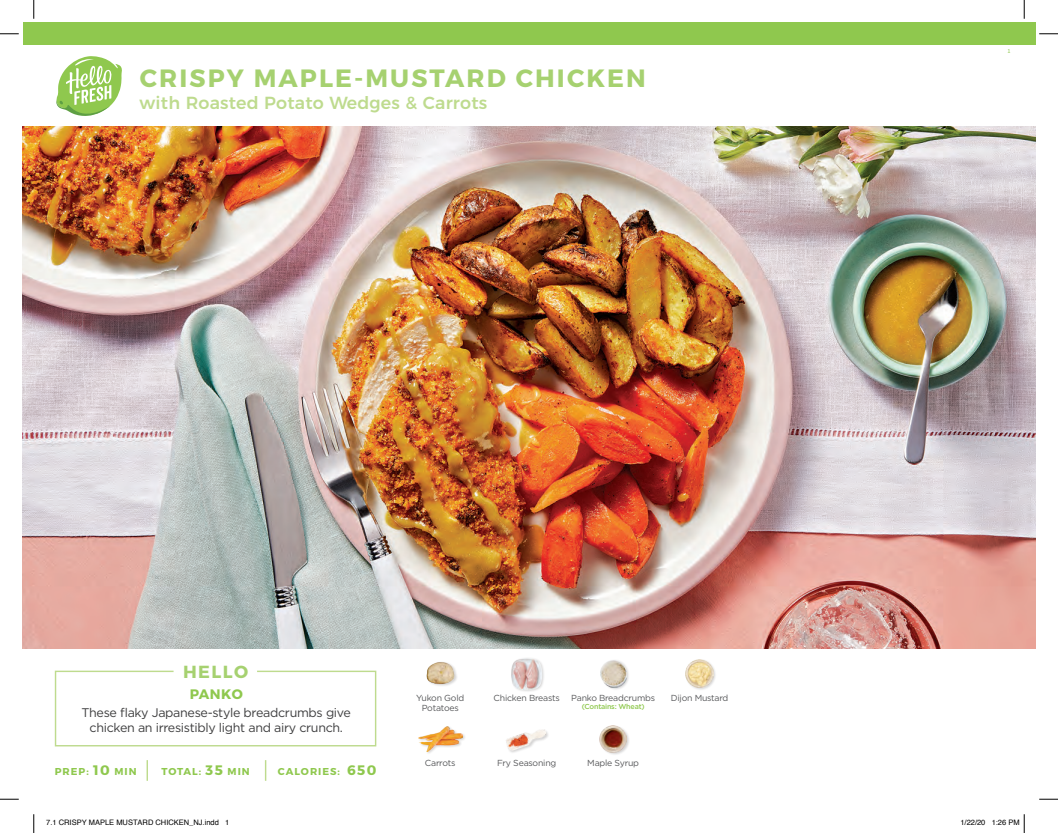
<style>
.page{position:relative;width:1058px;height:833px;background:#fff}
.page>*{position:absolute;margin:0;border:0;box-sizing:border-box;transform-origin:0 0}
.t1{font:700 25px "Montserrat";letter-spacing:.085em;color:#a6d170}
.t2{font:500 17.5px "Montserrat";letter-spacing:.01em;color:#bedb8e}
.t3{font:700 17.5px "Montserrat";letter-spacing:.085em;color:#a6d170}
.t4{font:700 13.75px "Montserrat";letter-spacing:.025em;color:#8fc84e}
.t5{font:12.5px/15px "Gotham";letter-spacing:-.025em;color:#3e3e3f;text-align:center}
.t6{font:700 10px "Montserrat";letter-spacing:.1em;color:#8fc84e}
.t7{font:8.75px/10px "Gotham";letter-spacing:-.025em;color:#57585a;text-align:center}
.t8{font:7.5px "Helvetica";color:#000}
.t9{font:500 7.25px "Gotham";letter-spacing:-.025em;color:#8fc84e}
.t10{font:6.25px "Source Sans Pro";color:#8fc84e}
.s1{font-size:13.75px}
</style>
<div class="page">
<div style="left:23px;top:23px;width:1012px;height:22px;background:#8fc84e"></div>
<svg style="left:54px;top:670px;width:323px;height:77px"></svg>
<hr style="left:146px;top:760px;width:2px;height:20px;background:#bedb8e">
<svg style="left:265px;top:760px;width:1px;height:20px"></svg>
<svg style="left:56px;top:56px;width:66px;height:60px"></svg>
<img style="left:23px;top:127px;width:1012px;height:521px">
<div style="left:417px;top:725px;width:49px;height:30px;background:#231f20;opacity:.2"></div>
<img style="left:418px;top:726px;width:44px;height:25px">
<img style="left:426px;top:662px;width:31px;height:24px">
<div style="left:599px;top:724px;width:31px;height:32px;background:#231f20;opacity:.2"></div>
<img style="left:599px;top:725px;width:27px;height:27px">
<div style="left:600px;top:659px;width:30px;height:32px;background:#231f20;opacity:.2"></div>
<img style="left:600px;top:660px;width:26px;height:27px">
<div style="left:506px;top:729px;width:44px;height:25px;background:#231f20;opacity:.2"></div>
<img style="left:506px;top:729px;width:42px;height:22px">
<div style="left:511px;top:657px;width:34px;height:35px;background:#231f20;opacity:.2"></div>
<img style="left:511px;top:657px;width:34px;height:33px">
<div style="left:685px;top:659px;width:32px;height:32px;background:#231f20;opacity:.2"></div>
<img style="left:685px;top:659px;width:28px;height:28px">
<svg style="left:0;top:33px;width:19px;height:2px"></svg>
<svg style="left:1039px;top:33px;width:19px;height:2px"></svg>
<svg style="left:0;top:798px;width:19px;height:2px"></svg>
<svg style="left:1039px;top:798px;width:19px;height:2px"></svg>
<svg style="left:33px;top:0;width:2px;height:19px"></svg>
<svg style="left:33px;top:814px;width:2px;height:19px"></svg>
<svg style="left:1023px;top:0;width:2px;height:19px"></svg>
<svg style="left:1023px;top:814px;width:2px;height:19px"></svg>
<h1 class="t1" style="left:140px;top:63px;width:507px">CRISPY MAPLE-MUSTARD CHICKEN</h1>
<h2 class="t2" style="left:140px;top:88px;width:349px">with Roasted Potato Wedges &amp; Carrots</h2>
<h2 class="t3" style="left:183px;top:661px;width:67px">HELLO</h2>
<h3 class="t4" style="left:190px;top:686px;width:55px">PANKO</h3>
<h3 class="t5" style="left:82px;top:704px;width:271px">These flaky Japanese-style breadcrumbs give chicken an irresistibly light and airy crunch.</h3>
<p class="t6" style="left:55px;top:765px;width:83px">PREP: <span class="s1">10</span> MIN</p>
<p class="t6" style="left:162px;top:765px;width:90px">TOTAL: <span class="s1">35</span> MIN</p>
<p class="t6" style="left:278px;top:765px;width:100px">CALORIES: <span class="s1">650</span></p>
<p class="t7" style="left:416px;top:693px;width:50px">Yukon Gold<br>Potatoes</p>
<p class="t7" style="left:571px;top:693px;width:85px">Panko Breadcrumbs</p>
<p class="t7" style="left:671px;top:693px;width:59px">Dijon Mustard</p>
<p class="t7" style="left:493px;top:693px;width:68px">Chicken Breasts</p>
<p class="t9" style="left:581px;top:702px;width:64px">(Contains: Wheat)</p>
<p class="t7" style="left:425px;top:758px;width:32px">Carrots</p>
<p class="t7" style="left:497px;top:758px;width:61px">Fry Seasoning</p>
<p class="t7" style="left:587px;top:758px;width:53px">Maple Syrup</p>
<p class="t10" style="left:1007px;top:47px;width:5px">1</p>
<p class="t8" style="left:46px;top:817px;width:184px">7.1 CRISPY MAPLE MUSTARD CHICKEN_NJ.indd 1</p>
<p class="t8" style="left:960px;top:817px;width:61px">1/22/20 1:26 PM</p>
</div>
